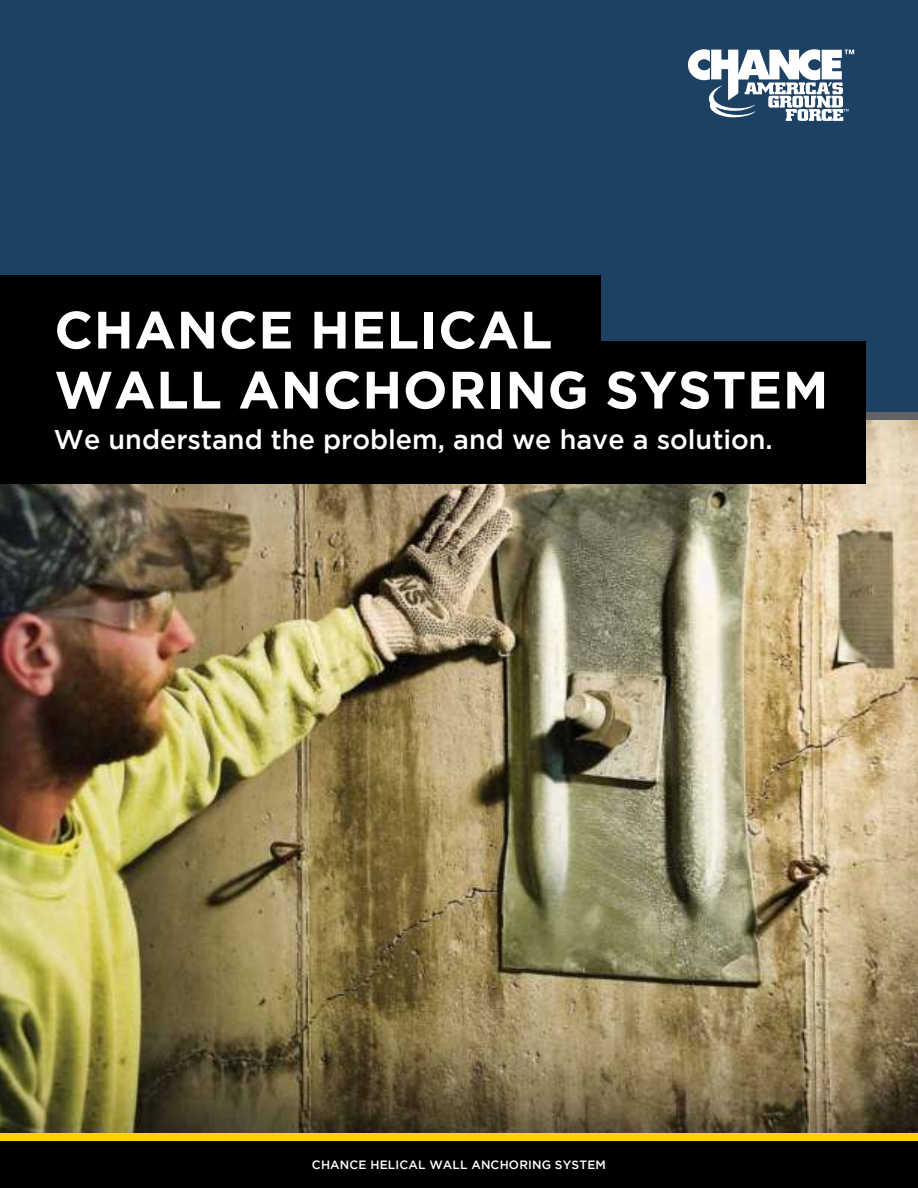
<style>
.page{position:relative;width:918px;height:1188px;background:#fff}
.page>*{position:absolute;margin:0;border:0;box-sizing:border-box;transform-origin:0 0}
.t1{font:700 52.5px/60px "Gotham";letter-spacing:.015em;color:#fff}
.t2{font:500 27px "Gotham";color:#fff}
.t3{font:500 12px "Gotham";letter-spacing:.015em;color:#fff}
</style>
<div class="page">
<div style="left:0;top:0;width:918px;height:413px;background:#1d4163"></div>
<img style="left:0;top:420px;width:918px;height:714px">
<div style="left:0;top:413px;width:918px;height:7px;background:#626366"></div>
<div style="left:0;top:275px;width:600px;height:166px;background:#000"></div>
<div style="left:0;top:341px;width:865px;height:143px;background:#000"></div>
<div style="left:0;top:1135px;width:918px;height:53px;background:#000"></div>
<div style="left:0;top:1134px;width:918px;height:7px;background:#ffd200"></div>
<svg style="left:688px;top:49px;width:166px;height:72px"></svg>
<h1 class="t1" style="left:54px;top:300px;width:776px">CHANCE HELICAL<br>WALL ANCHORING SYSTEM</h1>
<p class="t2" style="left:54px;top:429px;width:720px">We understand the problem, and we have a solution.</p>
<p class="t3" style="left:312px;top:1160px;width:296px">CHANCE HELICAL WALL ANCHORING SYSTEM</p>
</div>
